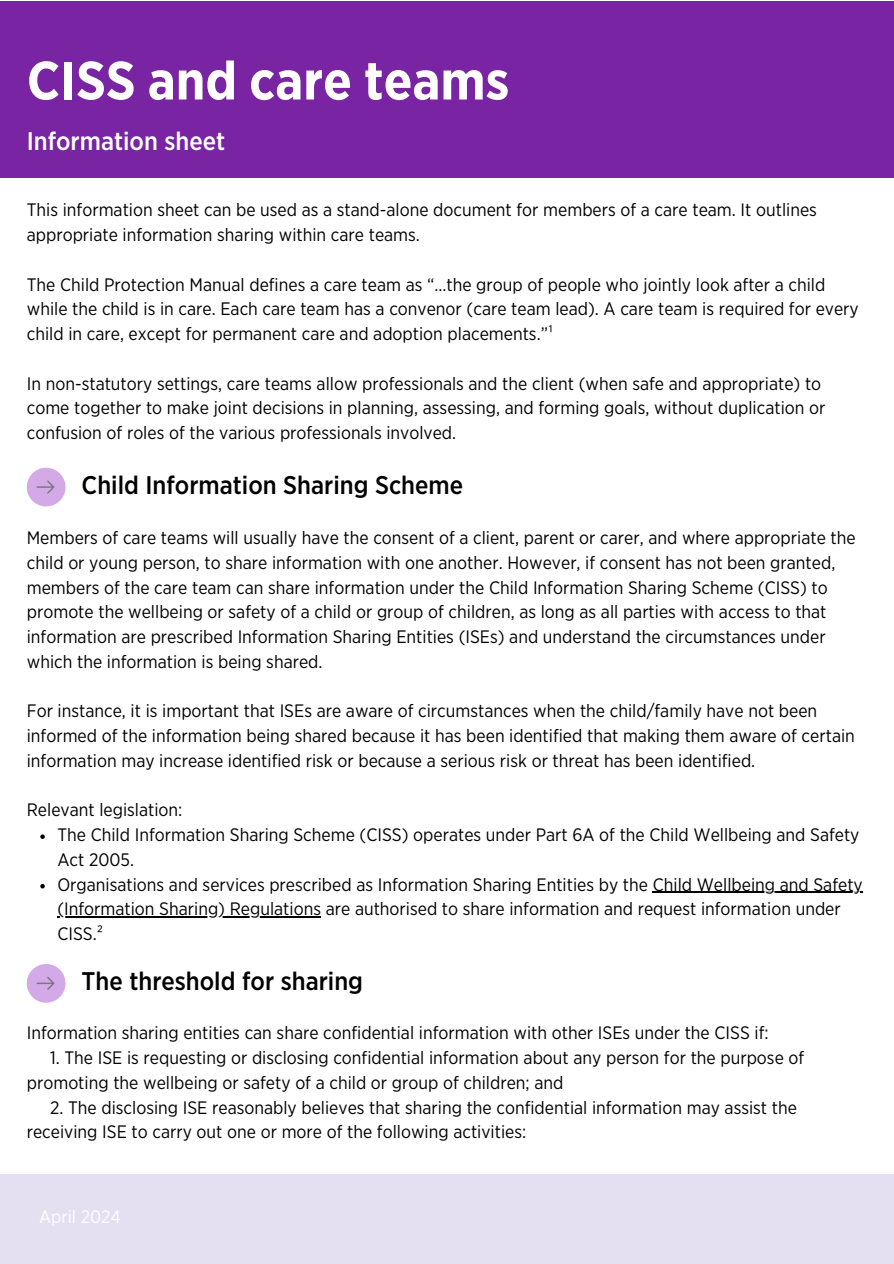
<style>
.page{position:relative;width:894px;height:1264px;background:#fff}
.page>*{position:absolute;margin:0;border:0;box-sizing:border-box;transform-origin:0 0}
.t1{font:700 54px "Gotham Narrow";color:#fff}
.t2{font:500 25.5px "Gotham Narrow";color:#000}
.t3{font:500 25.5px "Gotham Narrow";color:#fff}
.t4{font:18px/24.8px "Gotham Narrow";color:#000}
.t5{font:18px "Gotham Narrow";color:#fff}
</style>
<div class="page">
<div style="left:0;top:1px;width:893px;height:177px;background:#7824a3"></div>
<div style="left:0;top:1174px;width:893px;height:89px;background:#e5e0f1"></div>
<svg style="left:40px;top:834px;width:5px;height:5px"></svg>
<svg style="left:40px;top:884px;width:5px;height:4px"></svg>
<hr style="left:652px;top:891px;width:210px;height:2px;background:#000">
<hr style="left:57px;top:916px;width:264px;height:1px;background:#000">
<svg style="left:27px;top:468px;width:38px;height:38px"></svg>
<svg style="left:27px;top:964px;width:38px;height:38px"></svg>
<h1 class="t1" style="left:27px;top:56px;width:484px">CISS and care teams</h1>
<p class="t3" style="left:27px;top:129px;width:200px">Information sheet</p>
<h2 class="t4" style="left:27px;top:198px;width:791px">This information sheet can be used as a stand-alone document for members of a care team. It outlines appropriate information sharing within care teams.</h2>
<p class="t4" style="left:27px;top:273px;width:833px">The Child Protection Manual defines a care team as “…the group of people who jointly look after a child while the child is in care. Each care team has a convenor (care team lead). A care team is required for every child in care, except for permanent care and adoption placements.”¹</p>
<p class="t4" style="left:27px;top:372px;width:800px">In non-statutory settings, care teams allow professionals and the client (when safe and appropriate) to come together to make joint decisions in planning, assessing, and forming goals, without duplication or confusion of roles of the various professionals involved.</p>
<p class="t2" style="left:82px;top:473px;width:383px">Child Information Sharing Scheme</p>
<p class="t4" style="left:27px;top:526px;width:830px">Members of care teams will usually have the consent of a client, parent or carer, and where appropriate the child or young person, to share information with one another. However, if consent has not been granted, members of the care team can share information under the Child Information Sharing Scheme (CISS) to promote the wellbeing or safety of a child or group of children, as long as all parties with access to that information are prescribed Information Sharing Entities (ISEs) and understand the circumstances under which the information is being shared.</p>
<h2 class="t4" style="left:27px;top:699px;width:829px">For instance, it is important that ISEs are aware of circumstances when the child/family have not been informed of the information being shared because it has been identified that making them aware of certain information may increase identified risk or because a serious risk or threat has been identified.</h2>
<p class="t4" style="left:27px;top:798px;width:157px">Relevant legislation:</p>
<p class="t4" style="left:57px;top:823px;width:803px">The Child Information Sharing Scheme (CISS) operates under Part 6A of the Child Wellbeing and Safety<br>Act 2005.</p>
<p class="t4" style="left:57px;top:873px;width:806px">Organisations and services prescribed as Information Sharing Entities by the Child Wellbeing and Safety</p>
<p class="t4" style="left:57px;top:897px;width:784px">(Information Sharing) Regulations are authorised to share information and request information under<br>CISS.²</p>
<p class="t2" style="left:82px;top:969px;width:283px">The threshold for sharing</p>
<p class="t4" style="left:27px;top:1021px;width:743px">Information sharing entities can share confidential information with other ISEs under the CISS if:</p>
<p class="t4" style="left:27px;top:1046px;width:778px;text-indent:23px">1. The ISE is requesting or disclosing confidential information about any person for the purpose of promoting the wellbeing or safety of a child or group of children; and</p>
<p class="t4" style="left:27px;top:1095px;width:771px;text-indent:23px">2. The disclosing ISE reasonably believes that sharing the confidential information may assist the receiving ISE to carry out one or more of the following activities:</p>
<h2 class="t5" style="left:39px;top:1208px;width:83px">April 2024</h2>
</div>
